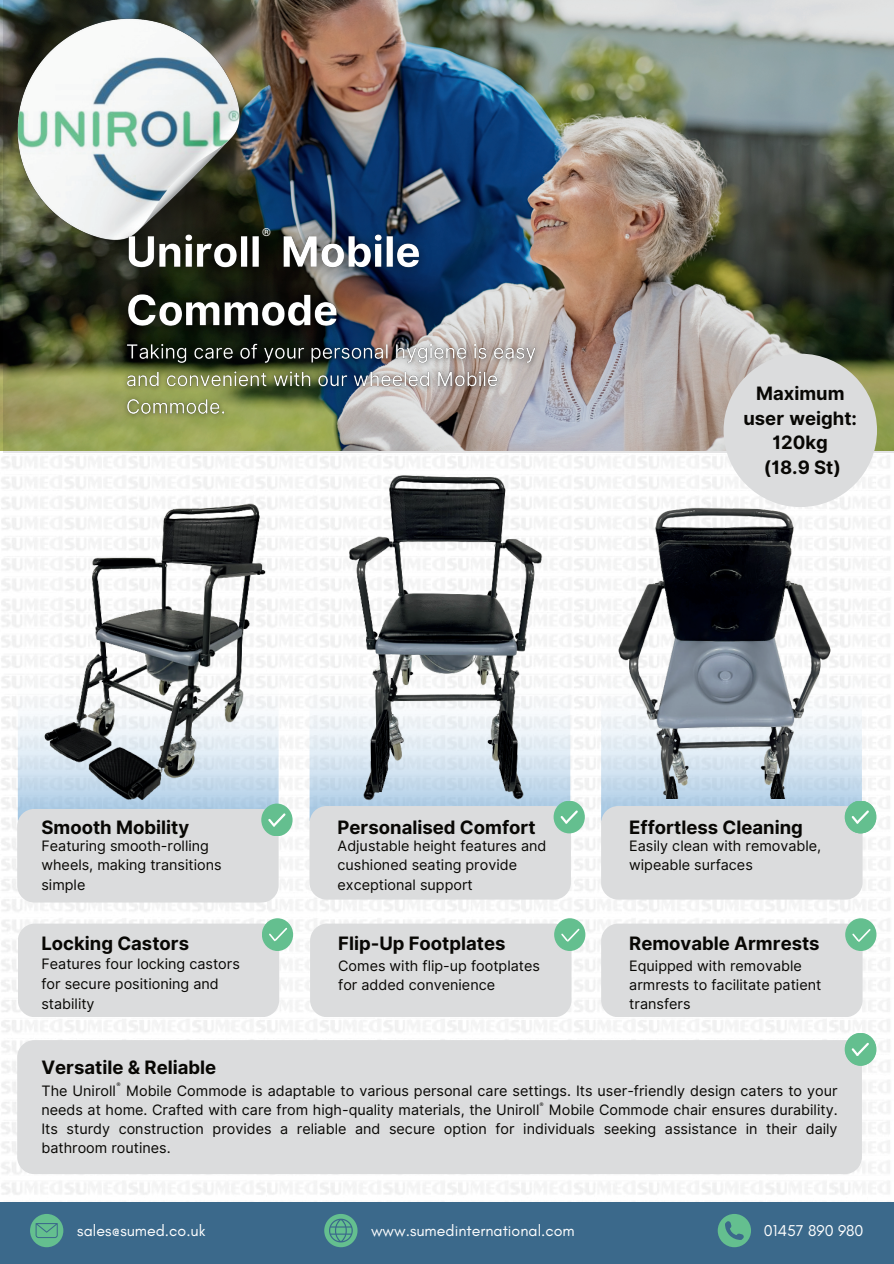
<style>
.page{position:relative;width:894px;height:1264px;background:#fff}
.page>*{position:absolute;margin:0;border:0;box-sizing:border-box;transform-origin:0 0}
.t1{font:700 18.45px/24.8px "Inter";color:#080704;text-align:center}
.t2{font:16.05px "Glacial Indifference";color:#fff}
.t3{font:14.4px/19.2px "Inter";color:#080704}
.t4{font:700 10.95px "Inter";color:#fff}
.t5{font:700 4.95px "Inter";color:#080704}
</style>
<div class="page">
<img style="left:1px;top:452px;width:892px;height:743px">
<img style="left:3px;top:0;width:890px;height:452px">
<div style="left:0;top:1201px;width:893px;height:62px;background:#3b698b"></div>
<img style="left:17px;top:18px;width:244px;height:245px">
<svg style="left:18px;top:560px;width:25px;height:259px;fill:#f4f5f6"></svg>
<svg style="left:309px;top:560px;width:17px;height:259px;fill:#f4f5f7"></svg>
<svg style="left:601px;top:560px;width:260px;height:259px"></svg>
<div style="left:723px;top:354px;width:153px;height:153px;background:#dbdcdd;border-radius:50%"></div>
<img style="left:43px;top:478px;width:263px;height:350px">
<img style="left:326px;top:467px;width:254px;height:339px">
<img style="left:616px;top:499px;width:225px;height:299px">
<div style="left:17px;top:809px;width:261px;height:93px;background:#dbdcdd;border-radius:17px"></div>
<div style="left:261px;top:803px;width:31px;height:33px;background:#64bf8f;border-radius:50%"></div>
<svg style="left:268px;top:813px;width:18px;height:14px"></svg>
<div style="left:309px;top:806px;width:261px;height:93px;background:#dbdcdd;border-radius:17px"></div>
<div style="left:553px;top:800px;width:31px;height:33px;background:#64bf8f;border-radius:50%"></div>
<svg style="left:560px;top:810px;width:18px;height:14px"></svg>
<div style="left:601px;top:806px;width:261px;height:93px;background:#dbdcdd;border-radius:17px"></div>
<svg style="left:845px;top:800px;width:31px;height:33px"></svg>
<div style="left:844px;top:800px;width:31px;height:33px;background:#64bf8f;border-radius:50%"></div>
<svg style="left:851px;top:810px;width:18px;height:14px"></svg>
<div style="left:17px;top:1040px;width:844px;height:134px;background:#dbdcdd;border-radius:17px"></div>
<img style="left:109px;top:217px;width:329px;height:130px">
<img style="left:117px;top:334px;width:427px;height:90px">
<svg style="left:845px;top:1032px;width:31px;height:33px"></svg>
<div style="left:844px;top:1032px;width:31px;height:33px;background:#64bf8f;border-radius:50%"></div>
<svg style="left:851px;top:1042px;width:18px;height:14px"></svg>
<div style="left:18px;top:923px;width:261px;height:94px;background:#dbdcdd;border-radius:17px"></div>
<div style="left:262px;top:918px;width:31px;height:33px;background:#64bf8f;border-radius:50%"></div>
<svg style="left:269px;top:927px;width:19px;height:15px"></svg>
<div style="left:310px;top:923px;width:261px;height:94px;background:#dbdcdd;border-radius:17px"></div>
<div style="left:554px;top:918px;width:31px;height:33px;background:#64bf8f;border-radius:50%"></div>
<svg style="left:561px;top:928px;width:19px;height:14px"></svg>
<div style="left:601px;top:923px;width:261px;height:94px;background:#dbdcdd;border-radius:17px"></div>
<div style="left:845px;top:918px;width:31px;height:33px;background:#64bf8f;border-radius:50%"></div>
<svg style="left:852px;top:929px;width:19px;height:13px"></svg>
<svg style="left:717px;top:1214px;width:33px;height:33px"></svg>
<svg style="left:30px;top:1214px;width:33px;height:33px"></svg>
<svg style="left:324px;top:1214px;width:33px;height:33px"></svg>
<p class="t4" style="left:262px;top:224px;width:11px">®</p>
<p class="t1" style="left:743px;top:381px;width:115px">Maximum user weight:<br>120kg<br>(18.9 St)</p>
<p class="t1" style="left:41px;top:815px;width:149px">Smooth Mobility</p>
<p class="t3" style="left:41px;top:836px;width:182px">Featuring smooth-rolling wheels, making transitions simple</p>
<p class="t1" style="left:337px;top:815px;width:199px">Personalised Comfort</p>
<p class="t3" style="left:337px;top:836px;width:210px">Adjustable height features and cushioned seating provide exceptional support</p>
<p class="t1" style="left:629px;top:815px;width:175px">Effortless Cleaning</p>
<p class="t3" style="left:629px;top:836px;width:193px">Easily clean with removable, wipeable surfaces</p>
<p class="t1" style="left:41px;top:931px;width:149px">Locking Castors</p>
<p class="t1" style="left:338px;top:931px;width:169px">Flip-Up Footplates</p>
<p class="t1" style="left:629px;top:931px;width:192px">Removable Armrests</p>
<p class="t3" style="left:41px;top:954px;width:200px">Features four locking castors for secure positioning and stability</p>
<p class="t3" style="left:338px;top:956px;width:203px">Comes with flip-up footplates for added convenience</p>
<p class="t3" style="left:629px;top:956px;width:193px">Equipped with removable armrests to facilitate patient transfers</p>
<p class="t1" style="left:41px;top:1055px;width:176px">Versatile &amp; Reliable</p>
<p class="t5" style="left:116px;top:1080px;width:6px">®</p>
<p class="t3" style="left:41px;top:1080px;width:797px;text-align:justify">The Uniroll Mobile Commode is adaptable to various personal care settings. Its user-friendly design caters to your needs at home. Crafted with care from high-quality materials, the Uniroll Mobile Commode chair ensures durability.<br>Its sturdy construction provides a reliable and secure option for individuals seeking assistance in their daily bathroom routines.</p>
<p class="t5" style="left:539px;top:1100px;width:6px">®</p>
<p class="t2" style="left:77px;top:1221px;width:130px">sales@sumed.co.uk</p>
<p class="t2" style="left:371px;top:1221px;width:205px">www.sumedinternational.com</p>
<p class="t2" style="left:763px;top:1221px;width:101px">01457 890 980</p>
</div>
